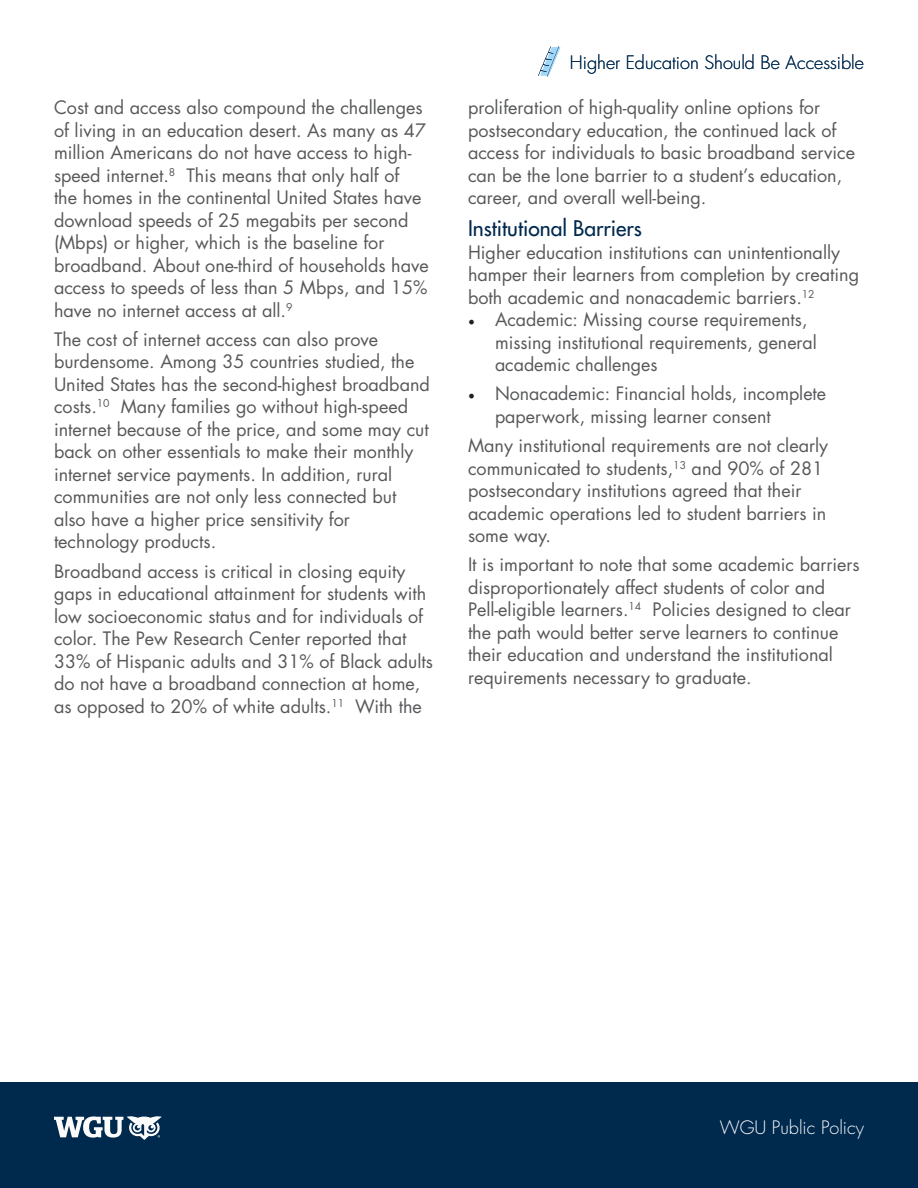
<style>
.page{position:relative;width:918px;height:1188px;background:#fff}
.page>*{position:absolute;margin:0;border:0;box-sizing:border-box;transform-origin:0 0}
.t1{font:500 21px "Futura Std";color:#00294e}
.t2{font:18px/22.5px "Futura Std";color:#57585a}
.t3{font:300 18px "Futura Std";color:#00294e}
.t4{font:300 18px "Futura Std";color:#fff}
.s1{font-family:"Minion Pro";color:#231f20}
</style>
<div class="page">
<div style="left:0;top:1082px;width:918px;height:106px;background:#00294e"></div>
<svg style="left:54px;top:1116px;width:108px;height:24px"></svg>
<svg style="left:538px;top:46px;width:22px;height:31px"></svg>
<p class="t2" style="left:54px;top:97px;width:376px">Cost and access also compound the challenges of living in an education desert. As many as 47 million Americans do not have access to high&shy;speed internet.<sup>8</sup> This means that only half of<br>the homes in the continental United States have download speeds of 25 megabits per second (Mbps) or higher, which is the baseline for broadband. About one-third of households have access to speeds of less than 5 Mbps, and 15% have no internet access at all.<sup>9</sup></p>
<p class="t2" style="left:54px;top:328px;width:377px">The cost of internet access can also prove burdensome. Among 35 countries studied, the United States has the second-highest broadband costs.<sup>10</sup> Many families go without high-speed internet because of the price, and some may cut back on other essentials to make their monthly internet service payments. In addition, rural communities are not only less connected but also have a higher price sensitivity for technology products.</p>
<p class="t2" style="left:54px;top:560px;width:380px">Broadband access is critical in closing equity gaps in educational attainment for students with low socioeconomic status and for individuals of color. The Pew Research Center reported that 33% of Hispanic adults and 31% of Black adults do not have a broadband connection at home, as opposed to 20% of white adults.<sup>11</sup> With the</p>
<p class="t3" style="left:570px;top:51px;width:296px">Higher Education Should Be Accessible</p>
<p class="t2" style="left:468px;top:97px;width:389px">proliferation of high-quality online options for postsecondary education, the continued lack of access for individuals to basic broadband service can be the lone barrier to a student’s education, career, and overall well-being.</p>
<p class="t1" style="left:468px;top:215px;width:175px">Institutional Barriers</p>
<p class="t2" style="left:468px;top:241px;width:393px">Higher education institutions can unintentionally hamper their learners from completion by creating both academic and nonacademic barriers.<sup>12</sup></p>
<p class="t2" style="left:495px;top:308px;width:323px;text-indent:-27px"><span class="s1">•</span> Academic: Missing course requirements, missing institutional requirements, general academic challenges</p>
<p class="t2" style="left:495px;top:383px;width:333px;text-indent:-27px"><span class="s1">•</span> Nonacademic: Financial holds, incomplete paperwork, missing learner consent</p>
<p class="t2" style="left:468px;top:434px;width:362px">Many institutional requirements are not clearly communicated to students,<sup>13</sup> and 90% of 281 postsecondary institutions agreed that their academic operations led to student barriers in some way.</p>
<p class="t2" style="left:468px;top:554px;width:393px">It is important to note that some academic barriers disproportionately affect students of color and Pell-eligible learners.<sup>14</sup> Policies designed to clear the path would better serve learners to continue their education and understand the institutional requirements necessary to graduate.</p>
<p class="t4" style="left:720px;top:1117px;width:146px">WGU Public Policy</p>
</div>
